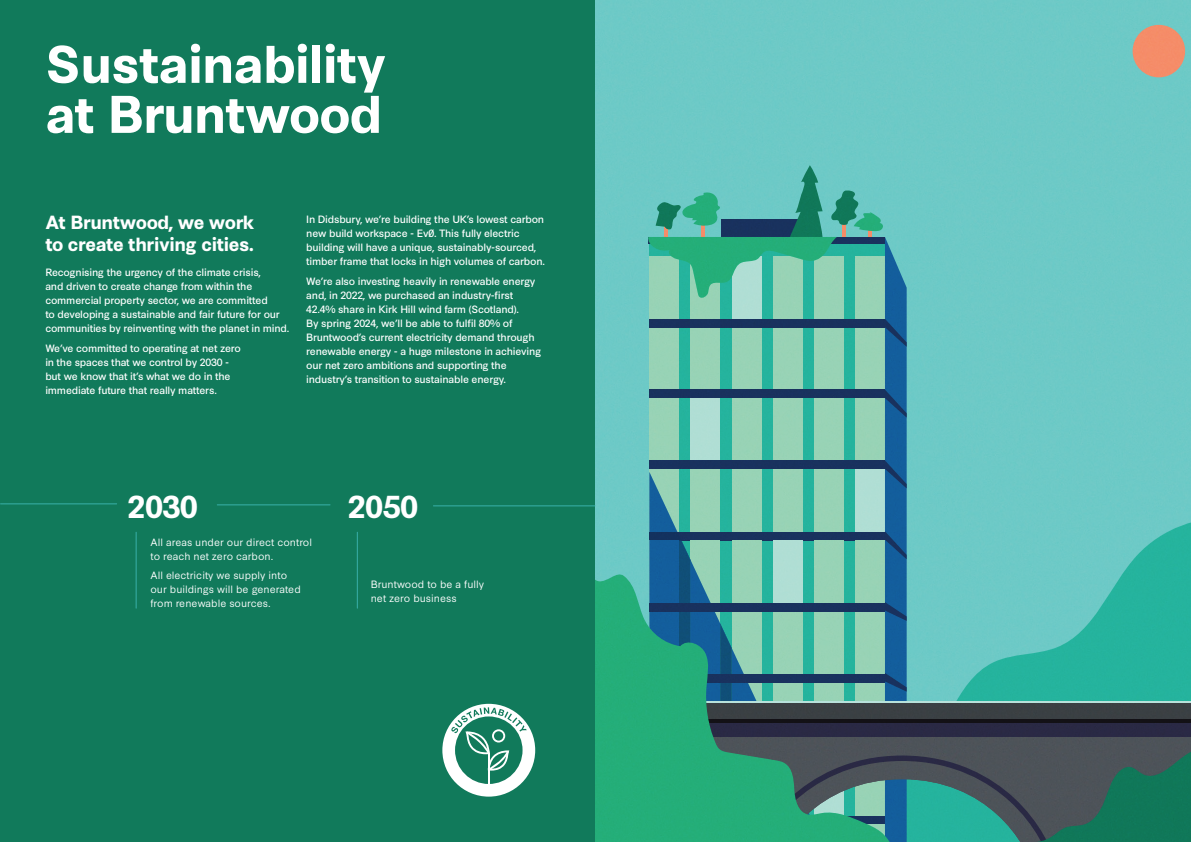
<style>
.page{position:relative;width:1191px;height:842px;background:#fff}
.page>*{position:absolute;margin:0;border:0;box-sizing:border-box;transform-origin:0 0}
.Headline_-_Large{font:700 50px/50px "Synthese";letter-spacing:-.02em;color:#fff}
.t1{font:700 30px "Synthese";color:#fff}
.Subheading{font:700 18px/21.6px "Synthese";letter-spacing:-.02em;color:#fff}
.Body_Copy{font:10px/14px "Synthese";letter-spacing:-.02em;color:#fff}
.t2{font:10px/14px "Synthese";color:#fff}
</style>
<div class="page">
<div style="left:0;top:0;width:595px;height:842px;background:#117a5b"></div>
<svg style="left:442px;top:704px;width:93px;height:93px"></svg>
<img style="left:595px;top:0;width:596px;height:842px">
<hr style="left:0;top:503px;width:117px;height:1px;background:#39b0aa">
<hr style="left:136px;top:532px;width:1px;height:76px;background:#39b0aa">
<hr style="left:217px;top:504px;width:113px;height:1px;background:#39b0aa">
<hr style="left:357px;top:532px;width:1px;height:76px;background:#39b0aa">
<hr style="left:433px;top:505px;width:162px;height:1px;background:#39b0aa">
<p class="Headline_-_Large" style="left:45px;top:36px;width:342px">Sustainability at Bruntwood</p>
<p class="Subheading" style="left:45px;top:210px;width:210px">At Bruntwood, we work to create thriving cities.</p>
<p class="Body_Copy" style="left:45px;top:264px;width:245px">Recognising the urgency of the climate crisis,<br>and driven to create change from within the commercial property sector, we are committed<br>to developing a sustainable and fair future for our communities by reinventing with the planet in mind.</p>
<p class="Body_Copy" style="left:45px;top:340px;width:197px">We’ve committed to operating at net zero in the spaces that we control by 2030 - but we know that it’s what we do in the immediate future that really matters.</p>
<p class="Body_Copy" style="left:306px;top:211px;width:240px">In Didsbury, we’re building the UK’s lowest carbon new build workspace - Ev0. This fully electric building will have a unique, sustainably-sourced, timber frame that locks in high volumes of carbon.</p>
<p class="Body_Copy" style="left:306px;top:273px;width:236px">We’re also investing heavily in renewable energy and, in 2022, we purchased an industry-first 42.4% share in Kirk Hill wind farm (Scotland).<br>By spring 2024, we’ll be able to fulfil 80% of Bruntwood’s current electricity demand through renewable energy - a huge milestone in achieving our net zero ambitions and supporting the industry’s transition to sustainable energy.</p>
<p class="t1" style="left:128px;top:483px;width:71px">2030</p>
<p class="t2" style="left:150px;top:534px;width:163px">All areas under our direct control to reach net zero carbon.</p>
<p class="t2" style="left:150px;top:567px;width:152px">All electricity we supply into our buildings will be generated from renewable sources.</p>
<p class="t1" style="left:348px;top:483px;width:71px">2050</p>
<p class="t2" style="left:371px;top:576px;width:115px">Bruntwood to be a fully net zero business</p>
</div>
